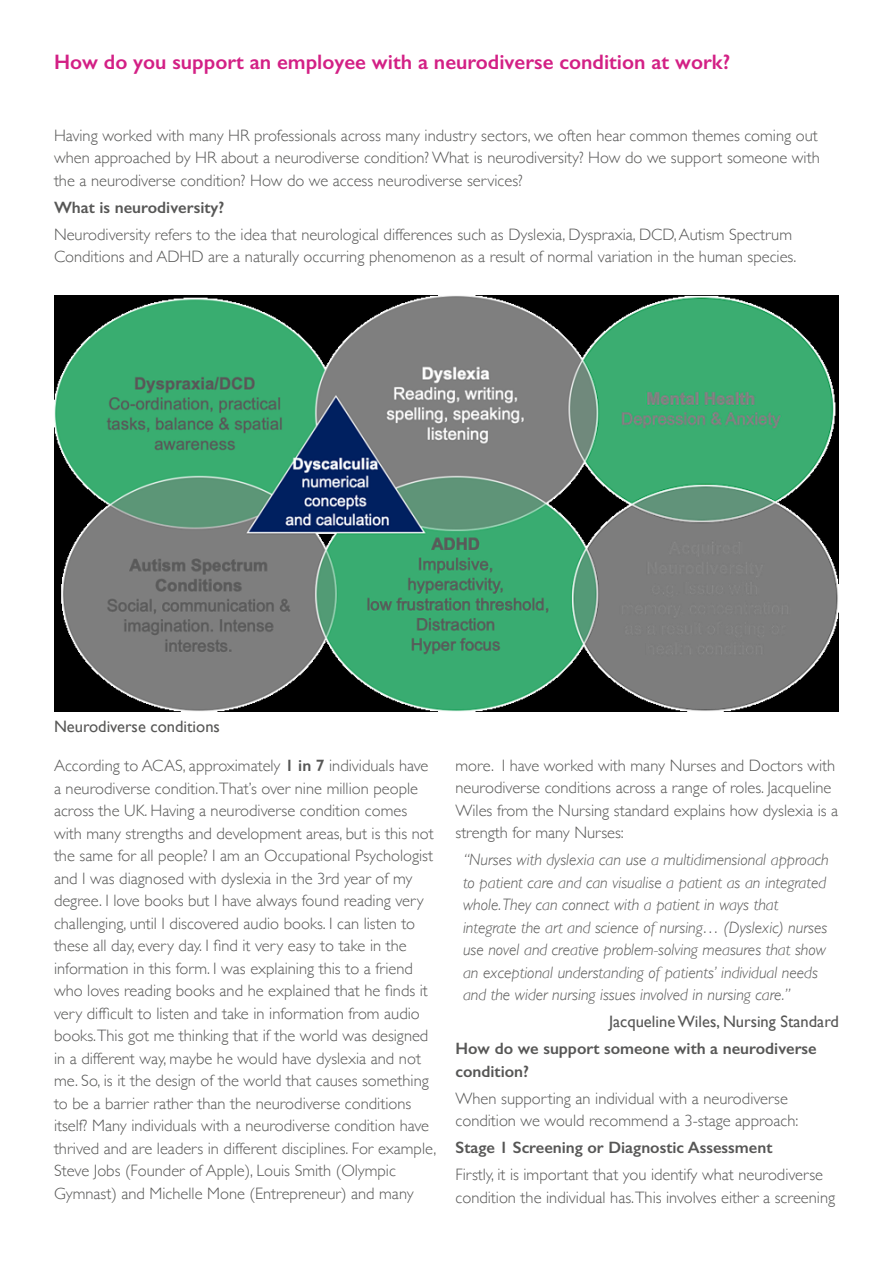
<style>
.page{position:relative;width:893px;height:1263px;background:#fff}
.page>*{position:absolute;margin:0;border:0;box-sizing:border-box;transform-origin:0 0}
.t1{font:600 21px "Gill Sans";color:#d32085}
.t2{font:300 16.5px/22.5px "Gill Sans";color:#575756}
.t3{font:italic 300 16.5px/22.5px "Gill Sans";color:#575756}
.t4{font:600 16.5px/22.5px "Gill Sans";color:#575756}
.t5{font:16.5px "Gill Sans";color:#575756}
.s1{font-weight:600}
</style>
<div class="page">
<img style="left:54px;top:296px;width:784px;height:415px">
<p class="t1" style="left:54px;top:49px;width:678px">How do you support an employee with a neurodiverse condition at work?</p>
<p class="t2" style="left:54px;top:123px;width:767px">Having worked with many HR professionals across many industry sectors, we often hear common themes coming out when approached by HR about a neurodiverse condition? What is neurodiversity? How do we support someone with the a neurodiverse condition? How do we access neurodiverse services?</p>
<p class="t4" style="left:54px;top:196px;width:172px">What is neurodiversity?</p>
<p class="t2" style="left:54px;top:222px;width:744px">Neurodiversity refers to the idea that neurological differences such as Dyslexia, Dyspraxia, DCD, Autism Spectrum<br>Conditions and ADHD are a naturally occurring phenomenon as a result of normal variation in the human species.</p>
<p class="t5" style="left:54px;top:716px;width:167px">Neurodiverse conditions</p>
<p class="t2" style="left:54px;top:754px;width:384px">According to ACAS, approximately <span class="s1">1 in 7</span> individuals have a neurodiverse condition.That’s over nine million people across the UK. Having a neurodiverse condition comes with many strengths and development areas, but is this not the same for all people? I am an Occupational Psychologist and I was diagnosed with dyslexia in the 3rd year of my degree. I love books but I have always found reading very challenging, until I discovered audio books. I can listen to these all day, every day. I find it very easy to take in the information in this form. I was explaining this to a friend who loves reading books and he explained that he finds it very difficult to listen and take in information from audio books.This got me thinking that if the world was designed in a different way, maybe he would have dyslexia and not me. So, is it the design of the world that causes something to be a barrier rather than the neurodiverse conditions itself? Many individuals with a neurodiverse condition have thrived and are leaders in different disciplines. For example, Steve Jobs (Founder of Apple), Louis Smith (Olympic Gymnast) and Michelle Mone (Entrepreneur) and many</p>
<p class="t2" style="left:455px;top:753px;width:384px">more. I have worked with many Nurses and Doctors with neurodiverse conditions across a range of roles. Jacqueline Wiles from the Nursing standard explains how dyslexia is a strength for many Nurses:</p>
<p class="t3" style="left:463px;top:849px;width:367px">“Nurses with dyslexia can use a multidimensional approach to patient care and can visualise a patient as an integrated whole. They can connect with a patient in ways that integrate the art and science of nursing… (Dyslexic) nurses use novel and creative problem-solving measures that show an exceptional understanding of patients’ individual needs and the wider nursing issues involved in nursing care.”</p>
<p class="t5" style="left:609px;top:1012px;width:231px">Jacqueline Wiles, Nursing Standard</p>
<p class="t4" style="left:455px;top:1037px;width:363px">How do we support someone with a neurodiverse condition?</p>
<p class="t2" style="left:455px;top:1086px;width:344px">When supporting an individual with a neurodiverse condition we would recommend a 3-stage approach:</p>
<p class="t4" style="left:455px;top:1136px;width:318px">Stage 1 Screening or Diagnostic Assessment</p>
<p class="t2" style="left:455px;top:1163px;width:381px">Firstly, it is important that you identify what neurodiverse condition the individual has.This involves either a screening</p>
</div>
